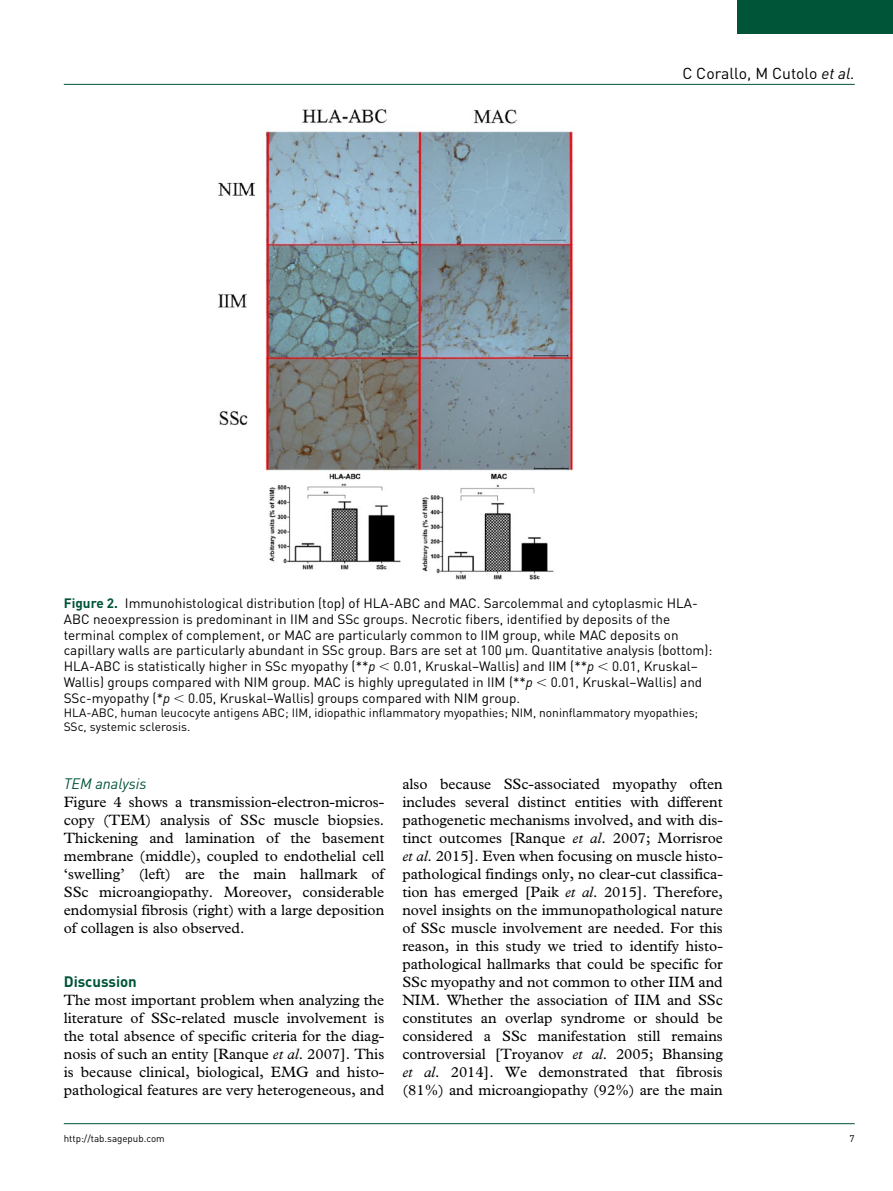
<style>
.page{position:relative;width:893px;height:1191px;background:#fff}
.page>*{position:absolute;margin:0;border:0;box-sizing:border-box;transform-origin:0 0}
.t1{font:15.75px "DIN";color:#000}
.t2{font:15px/18px "Plantin Std";color:#000;text-align:justify}
.t3{font:italic 15px "DIN";color:#005437}
.t4{font:700 15px "DIN";color:#005437}
.t5{font:13.5px/15.8px "DIN";color:#000}
.t6{font:12px/14.2px "DIN";color:#000}
.t7{font:9.75px "DIN";color:#000}
.s1{font-style:italic}
.s2{font-weight:700;color:#005437}
</style>
<div class="page">
<hr style="left:64px;top:84px;width:791px;height:1px;background:#005437">
<hr style="left:64px;top:1123px;width:791px;height:1px;background:#005437">
<div style="left:738px;top:0;width:155px;height:34px;background:#005437"></div>
<img style="left:218px;top:109px;width:355px;height:471px">
<p class="t1" style="left:682px;top:63px;width:174px">C Corallo, M Cutolo <span class="s1">et al.</span></p>
<p class="t5" style="left:64px;top:595px;width:650px"><span class="s2">Figure 2.</span> Immunohistological distribution (top) of HLA-ABC and MAC. Sarcolemmal and cytoplasmic HLA-ABC neoexpression is predominant in IIM and SSc groups. Necrotic fibers, identified by deposits of the terminal complex of complement, or MAC are particularly common to IIM group, while MAC deposits on capillary walls are particularly abundant in SSc group. Bars are set at 100 µm. Quantitative analysis (bottom):<br>HLA-ABC is statistically higher in SSc myopathy (**<span class="s1">p</span></p>
<p class="t5" style="left:393px;top:658px;width:202px">0.01, Kruskal–Wallis) and IIM (**<span class="s1">p</span></p>
<p class="t5" style="left:612px;top:658px;width:87px">0.01, Kruskal–</p>
<p class="t5" style="left:64px;top:674px;width:471px">Wallis) groups compared with NIM group. MAC is highly upregulated in IIM (**<span class="s1">p</span></p>
<p class="t5" style="left:551px;top:674px;width:153px">0.01, Kruskal–Wallis) and</p>
<p class="t5" style="left:64px;top:689px;width:108px">SSc-myopathy (*<span class="s1">p</span></p>
<p class="t5" style="left:188px;top:689px;width:334px">0.05, Kruskal–Wallis) groups compared with NIM group.</p>
<p class="t6" style="left:64px;top:705px;width:636px">HLA-ABC, human leucocyte antigens ABC; IIM, idiopathic inflammatory myopathies; NIM, noninflammatory myopathies;<br>SSc, systemic sclerosis.</p>
<p class="t3" style="left:64px;top:774px;width:84px">TEM analysis</p>
<p class="t2" style="left:64px;top:793px;width:322px">Figure 4 shows a transmission-electron-micros&shy;copy (TEM) analysis of SSc muscle biopsies.<br>Thickening and lamination of the basement membrane (middle), coupled to endothelial cell ‘swelling’ (left) are the main hallmark of SSc microangiopathy. Moreover, considerable endomysial fibrosis (right) with a large deposition of collagen is also observed.</p>
<p class="t4" style="left:64px;top:971px;width:75px">Discussion</p>
<p class="t2" style="left:64px;top:991px;width:322px">The most important problem when analyzing the literature of SSc-related muscle involvement is the total absence of specific criteria for the diag&shy;nosis of such an entity [Ranque <span class="s1">et al</span>. 2007]. This is because clinical, biological, EMG and histo&shy;pathological features are very heterogeneous, and</p>
<p class="t2" style="left:402px;top:775px;width:322px">also because SSc-associated myopathy often includes several distinct entities with different pathogenetic mechanisms involved, and with dis&shy;tinct outcomes [Ranque <span class="s1">et al</span>. 2007; Morrisroe <span class="s1">et al</span>. 2015]. Even when focusing on muscle histo&shy;pathological findings only, no clear-cut classifica&shy;tion has emerged [Paik <span class="s1">et al</span>. 2015]. Therefore, novel insights on the immunopathological nature of SSc muscle involvement are needed. For this reason, in this study we tried to identify histo&shy;pathological hallmarks that could be specific for SSc myopathy and not common to other IIM and NIM. Whether the association of IIM and SSc constitutes an overlap syndrome or should be considered a SSc manifestation still remains controversial [Troyanov <span class="s1">et al</span>. 2005; Bhansing <span class="s1">et al</span>. 2014]. We demonstrated that fibrosis (81%) and microangiopathy (92%) are the main</p>
<p class="t7" style="left:64px;top:1132px;width:103px">http://tab.sagepub.com</p>
<p class="t7" style="left:850px;top:1132px;width:7px">7</p>
</div>
